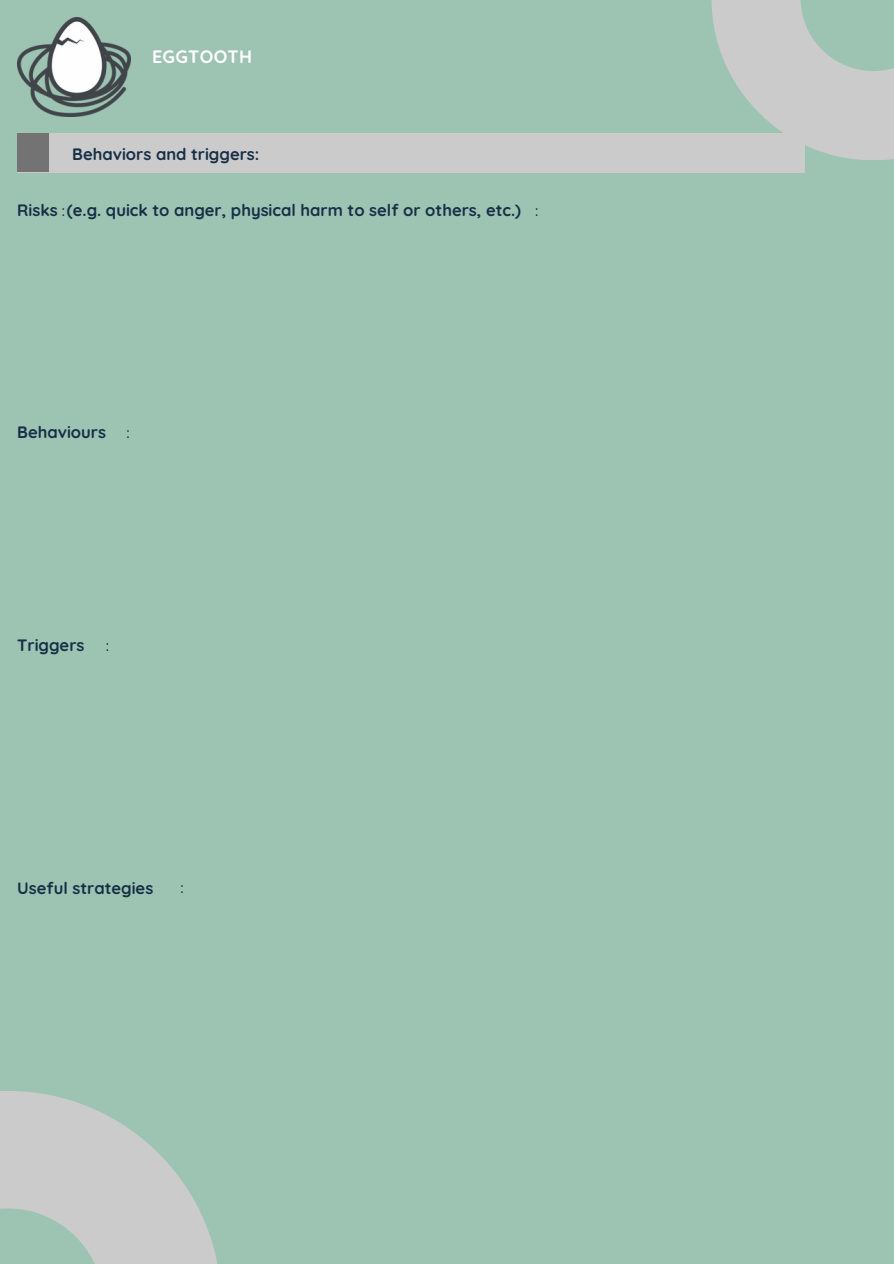
<style>
.page{position:relative;width:894px;height:1264px;background:#fff}
.page>*{position:absolute;margin:0;border:0;box-sizing:border-box;transform-origin:0 0}
.t1{font:700 18px "Quicksand";letter-spacing:.015em;color:#fff}
.t2{font:700 16.5px "Quicksand";color:#162f46}
.t3{font:500 15px "Quicksand";color:#1e232b}
</style>
<div class="page">
<div style="left:0;top:0;width:893px;height:1263px;background:#9dc4b2"></div>
<div style="left:17px;top:133px;width:787px;height:40px;background:#cbcbcb"></div>
<div style="left:17px;top:133px;width:32px;height:39px;background:#737373"></div>
<img style="left:17px;top:18px;width:114px;height:99px">
<svg style="left:711px;top:0;width:182px;height:160px;fill:#cbcbcb"></svg>
<svg style="left:0;top:1091px;width:217px;height:172px;fill:#cbcbcb"></svg>
<p class="t1" style="left:152px;top:45px;width:102px">EGGTOOTH</p>
<p class="t2" style="left:72px;top:144px;width:189px">Behaviors and triggers:</p>
<p class="t2" style="left:17px;top:200px;width:505px">Risks (e.g. quick to anger, physical harm to self or others, etc.)</p>
<p class="t3" style="left:62px;top:201px;width:5px">:</p>
<p class="t3" style="left:535px;top:201px;width:5px">:</p>
<p class="t2" style="left:17px;top:422px;width:90px">Behaviours</p>
<p class="t3" style="left:126px;top:423px;width:5px">:</p>
<p class="t2" style="left:17px;top:634px;width:69px">Triggers</p>
<p class="t3" style="left:106px;top:636px;width:5px">:</p>
<p class="t2" style="left:17px;top:877px;width:138px">Useful strategies</p>
<p class="t3" style="left:180px;top:877px;width:5px">:</p>
</div>
